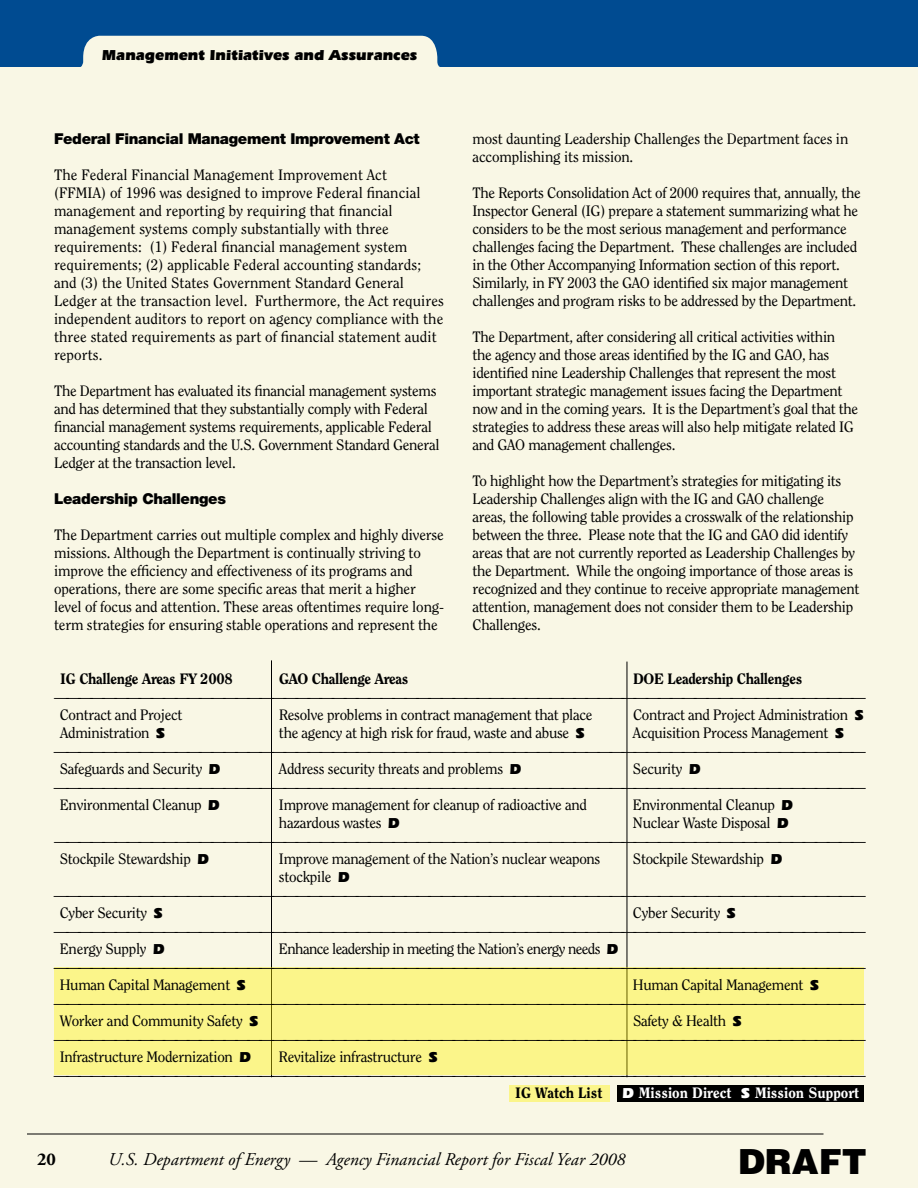
<style>
.page{position:relative;width:918px;height:1188px;background:#fff}
.page>*{position:absolute;margin:0;border:0;box-sizing:border-box;transform-origin:0 0}
.t1{font:900 34.65px "Helvetica";color:#000}
.t2{font:italic 18px "Adobe Garamond Pro";color:#000}
.t3{font:700 18px "Adobe Garamond Pro";color:#000}
.t4{font:15px/18px "Clearface";letter-spacing:-.02em;color:#000}
.t5{font:700 15px/18px "Clearface";color:#000}
.t6{font:15px/18px "Clearface";letter-spacing:.005em;color:#000}
.t7{font:800 15px "Clearface";letter-spacing:-.02em;color:#000}
.t8{font:900 15px "Helvetica Neue";letter-spacing:-.02em;color:#000}
.t9{font:15px "Clearface";letter-spacing:-.04em;color:#000}
.t10{font:900 15px "Eras IT Cby BT";color:#000}
.t11{font:800 15px "Clearface";color:#fff}
.t12{font:800 15px "Clearface";color:#000}
.s1{font-family:"Eras IT Cby BT";font-weight:900}
.s2{font-weight:400}
</style>
<div class="page">
<div style="left:0;top:68px;width:917px;height:1120px;background:#f9f7e5"></div>
<hr style="left:27px;top:1134px;width:797px;height:1px;background:#000">
<svg style="left:917px;top:68px;width:1px;height:1120px"></svg>
<div style="left:0;top:0;width:918px;height:68px;background:#004b91"></div>
<div style="left:78px;top:36px;width:364px;height:32px;background:#f9f7e5"></div>
<div style="left:54px;top:68px;width:417px;height:52px;background:#f9f7e5"></div>
<div style="left:617px;top:1085px;width:247px;height:16px;background:#000"></div>
<hr style="left:271px;top:660px;width:1px;height:417px;background:#000">
<hr style="left:627px;top:662px;width:1px;height:415px;background:#000">
<div style="left:54px;top:967px;width:810px;height:108px;background:#fbf58a"></div>
<div style="left:509px;top:1085px;width:100px;height:16px;background:#fbf58a"></div>
<p class="t10" style="left:102px;top:45px;width:317px">Management Initiatives and Assurances</p>
<p class="t8" style="left:54px;top:130px;width:367px">Federal Financial Management Improvement Act</p>
<p class="t6" style="left:54px;top:166px;width:392px">The Federal Financial Management Improvement Act<br>(FFMIA) of 1996 was designed to improve Federal financial management and reporting by requiring that financial management systems comply substantially with three requirements: (1) Federal financial management system requirements; (2) applicable Federal accounting standards; and (3) the United States Government Standard General Ledger at the transaction level. Furthermore, the Act requires independent auditors to report on agency compliance with the three stated requirements as part of financial statement audit reports.</p>
<p class="t4" style="left:54px;top:382px;width:387px">The Department has evaluated its financial management systems and has determined that they substantially comply with Federal financial management systems requirements, applicable Federal accounting standards and the U.S. Government Standard General Ledger at the transaction level.</p>
<p class="t8" style="left:54px;top:490px;width:174px">Leadership Challenges</p>
<p class="t4" style="left:54px;top:526px;width:392px">The Department carries out multiple complex and highly diverse missions. Although the Department is continually striving to improve the efficiency and effectiveness of its programs and operations, there are some specific areas that merit a higher level of focus and attention. These areas oftentimes require long&shy;term strategies for ensuring stable operations and represent the</p>
<p class="t4" style="left:472px;top:130px;width:377px">most daunting Leadership Challenges the Department faces in accomplishing its mission.</p>
<p class="t4" style="left:472px;top:184px;width:390px">The Reports Consolidation Act of 2000 requires that, annually, the Inspector General (IG) prepare a statement summarizing what he considers to be the most serious management and performance challenges facing the Department. These challenges are included in the Other Accompanying Information section of this report.<br>Similarly, in FY 2003 the GAO identified six major management challenges and program risks to be addressed by the Department.</p>
<p class="t4" style="left:472px;top:328px;width:387px">The Department, after considering all critical activities within the agency and those areas identified by the IG and GAO, has identified nine Leadership Challenges that represent the most important strategic management issues facing the Department now and in the coming years. It is the Department’s goal that the strategies to address these areas will also help mitigate related IG and GAO management challenges.</p>
<p class="t4" style="left:472px;top:472px;width:389px">To highlight how the Department’s strategies for mitigating its Leadership Challenges align with the IG and GAO challenge areas, the following table provides a crosswalk of the relationship between the three. Please note that the IG and GAO did identify areas that are not currently reported as Leadership Challenges by the Department. While the ongoing importance of those areas is recognized and they continue to receive appropriate management attention, management does not consider them to be Leadership Challenges.</p>
<p class="t7" style="left:60px;top:670px;width:174px">IG Challenge Areas FY 2008</p>
<p class="t7" style="left:279px;top:670px;width:131px">GAO Challenge Areas</p>
<p class="t7" style="left:633px;top:670px;width:171px">DOE Leadership Challenges</p>
<p class="t5" style="left:54px;top:687px;width:813px">———————————————————————————————————————————————————————————————————</p>
<p class="t4" style="left:60px;top:706px;width:124px">Contract and Project</p>
<p class="t4" style="left:279px;top:706px;width:315px">Resolve problems in contract management that place</p>
<p class="t4" style="left:633px;top:706px;width:232px">Contract and Project Administration <span class="s1">S</span></p>
<p class="t4" style="left:60px;top:724px;width:106px">Administration <span class="s1">S</span></p>
<p class="t4" style="left:279px;top:724px;width:307px">the agency at high risk for fraud, waste and abuse <span class="s1">S</span></p>
<p class="t4" style="left:633px;top:724px;width:212px">Acquisition Process Management <span class="s1">S</span></p>
<p class="t5" style="left:54px;top:741px;width:813px">———————————————————————————————————————————————————————————————————</p>
<p class="t4" style="left:60px;top:760px;width:162px">Safeguards and Security <span class="s1">D</span></p>
<p class="t4" style="left:279px;top:760px;width:244px">Address security threats and problems <span class="s1">D</span></p>
<p class="t4" style="left:633px;top:760px;width:69px">Security <span class="s1">D</span></p>
<p class="t5" style="left:54px;top:777px;width:813px">———————————————————————————————————————————————————————————————————</p>
<p class="t4" style="left:60px;top:796px;width:162px">Environmental Cleanup <span class="s1">D</span></p>
<p class="t4" style="left:279px;top:796px;width:310px">Improve management for cleanup of radioactive and</p>
<p class="t4" style="left:633px;top:796px;width:162px">Environmental Cleanup <span class="s1">D</span></p>
<p class="t4" style="left:279px;top:814px;width:122px">hazardous wastes <span class="s1">D</span></p>
<p class="t4" style="left:633px;top:814px;width:157px">Nuclear Waste Disposal <span class="s1">D</span></p>
<p class="t5" style="left:54px;top:831px;width:813px">———————————————————————————————————————————————————————————————————</p>
<p class="t4" style="left:60px;top:850px;width:151px">Stockpile Stewardship <span class="s1">D</span></p>
<p class="t4" style="left:279px;top:850px;width:323px">Improve management of the Nation’s nuclear weapons</p>
<p class="t4" style="left:633px;top:850px;width:151px">Stockpile Stewardship <span class="s1">D</span></p>
<p class="t4" style="left:279px;top:868px;width:72px">stockpile <span class="s1">D</span></p>
<p class="t5" style="left:54px;top:885px;width:813px">———————————————————————————————————————————————————————————————————</p>
<p class="t4" style="left:60px;top:904px;width:104px">Cyber Security <span class="s1">S</span></p>
<p class="t4" style="left:633px;top:904px;width:104px">Cyber Security <span class="s1">S</span></p>
<p class="t5" style="left:54px;top:921px;width:813px">———————————————————————————————————————————————————————————————————</p>
<p class="t4" style="left:60px;top:940px;width:107px">Energy Supply <span class="s1">D</span></p>
<p class="t9" style="left:279px;top:940px;width:341px">Enhance leadership in meeting the Nation’s energy needs <span class="s1">D</span></p>
<p class="t5" style="left:54px;top:957px;width:813px">———————————————————————————————————————————————————————————————————</p>
<p class="t4" style="left:60px;top:976px;width:187px">Human Capital Management <span class="s1">S</span></p>
<p class="t4" style="left:633px;top:976px;width:187px">Human Capital Management <span class="s1">S</span></p>
<p class="t5" style="left:54px;top:993px;width:813px">———————————————————————————————————————————————————————————————————</p>
<p class="t4" style="left:60px;top:1012px;width:200px">Worker and Community Safety <span class="s1">S</span></p>
<p class="t4" style="left:633px;top:1012px;width:110px">Safety &amp; Health <span class="s1">S</span></p>
<p class="t5" style="left:54px;top:1029px;width:813px">———————————————————————————————————————————————————————————————————</p>
<p class="t4" style="left:60px;top:1048px;width:193px">Infrastructure Modernization <span class="s1">D</span></p>
<p class="t5" style="left:54px;top:1047px;width:813px;text-indent:225px"><span class="s2">Revitalize infrastructure</span> <span class="s1">S </span>———————————————————————————————————————————————————————————————————</p>
<p class="t12" style="left:515px;top:1084px;width:89px">IG Watch List</p>
<p class="t11" style="left:622px;top:1084px;width:238px"><span class="s1">D</span> Mission Direct <span class="s1">S</span> Mission Support</p>
<p class="t3" style="left:37px;top:1149px;width:20px">20</p>
<p class="t2" style="left:108px;top:1148px;width:519px">U.S. Department of Energy — Agency Financial Report for Fiscal Year 2008</p>
<h1 class="t1" style="left:738px;top:1139px;width:130px">DRAFT</h1>
</div>
